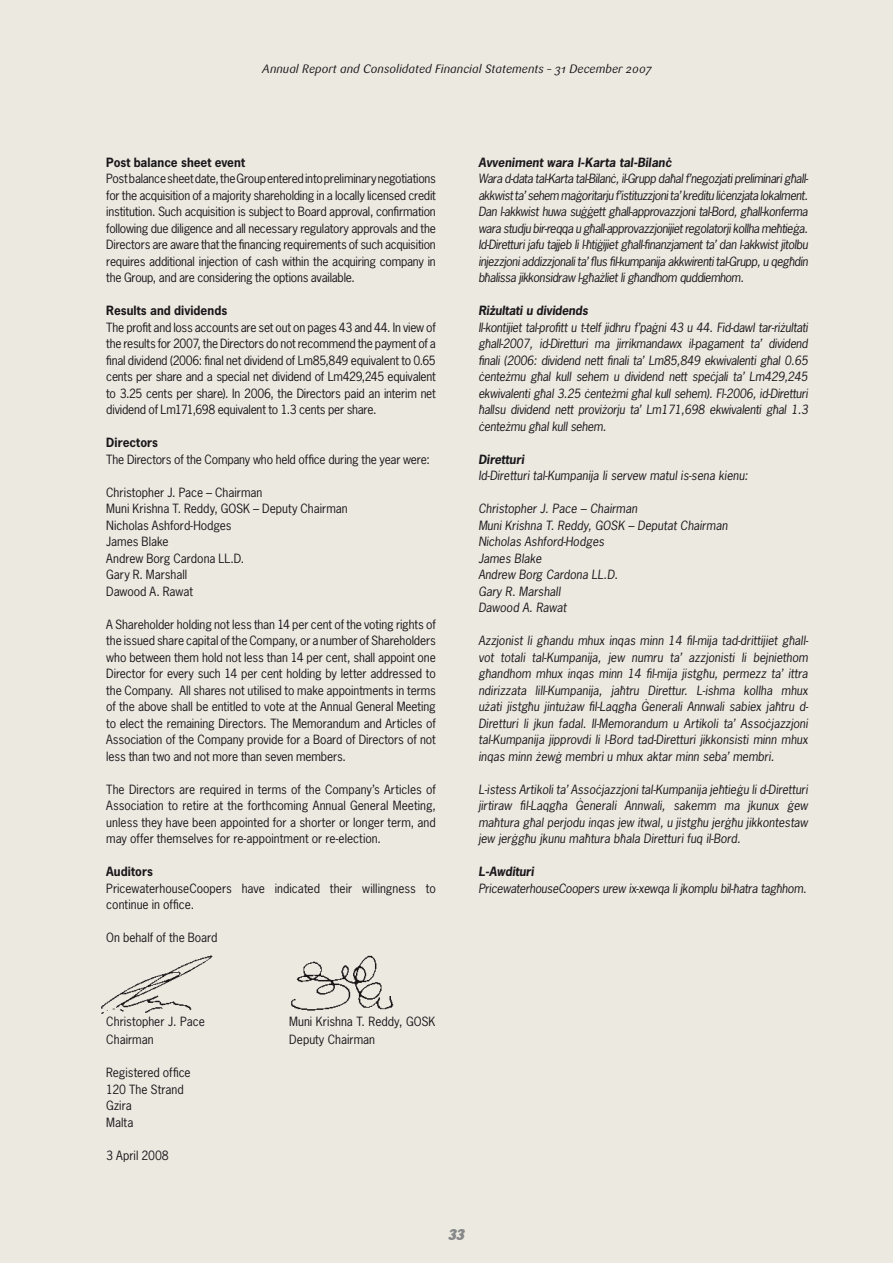
<style>
.page{position:relative;width:893px;height:1263px;background:#ece9e1}
.page>*{position:absolute;margin:0;border:0;box-sizing:border-box;transform-origin:0 0}
.t1{font:italic 900 15px "Sari";color:#878889}
.t2{font:italic 12px/16.5px "M News Gothic Std";letter-spacing:-.02em;color:#1a171b}
.t3{font:12px/16.5px "M News Gothic Std";letter-spacing:-.02em;color:#1a171b}
.t4{font:12px/16.5px "M News Gothic Std";color:#1a171b}
.t5{font:italic 12px/16.5px "M News Gothic Std";color:#1a171b}
.t6{font:italic 12px "Sari";color:#1a171b}
.s1{font-weight:700}
</style>
<div class="page">
<img style="left:101px;top:955px;width:112px;height:59px">
<img style="left:291px;top:955px;width:103px;height:56px">
<p class="t6" style="left:262px;top:62px;width:391px">Annual Report and Consolidated Financial Statements – 31 December 2007</p>
<p class="t3" style="left:106px;top:154px;width:331px"><span class="s1">Post balance sheet event<br></span>Post balance sheet date, the Group entered into preliminary negotiations for the acquisition of a majority shareholding in a locally licensed credit institution. Such acquisition is subject to Board approval, confirmation following due diligence and all necessary regulatory approvals and the Directors are aware that the financing requirements of such acquisition requires additional injection of cash within the acquiring company in the Group, and are considering the options available.</p>
<p class="t3" style="left:106px;top:302px;width:331px"><span class="s1">Results and dividends<br></span>The profit and loss accounts are set out on pages 43 and 44. In view of the results for 2007, the Directors do not recommend the payment of a final dividend (2006: final net dividend of Lm85,849 equivalent to 0.65 cents per share and a special net dividend of Lm429,245 equivalent to 3.25 cents per share). In 2006, the Directors paid an interim net dividend of Lm171,698 equivalent to 1.3 cents per share.</p>
<p class="t3" style="left:106px;top:434px;width:325px"><span class="s1">Directors<br></span>The Directors of the Company who held office during the year were:</p>
<p class="t4" style="left:106px;top:484px;width:243px">Christopher J. Pace – Chairman<br>Muni Krishna T. Reddy, GOSK – Deputy Chairman<br>Nicholas Ashford-Hodges<br>James Blake<br>Andrew Borg Cardona LL.D.<br>Gary R. Marshall<br>Dawood A. Rawat</p>
<p class="t3" style="left:106px;top:616px;width:331px;text-align:justify">A Shareholder holding not less than 14 per cent of the voting rights of the issued share capital of the Company, or a number of Shareholders who between them hold not less than 14 per cent, shall appoint one Director for every such 14 per cent holding by letter addressed to the Company. All shares not utilised to make appointments in terms of the above shall be entitled to vote at the Annual General Meeting to elect the remaining Directors. The Memorandum and Articles of Association of the Company provide for a Board of Directors of not less than two and not more than seven members.</p>
<p class="t3" style="left:106px;top:781px;width:331px;text-align:justify">The Directors are required in terms of the Company’s Articles of Association to retire at the forthcoming Annual General Meeting, unless they have been appointed for a shorter or longer term, and may offer themselves for re-appointment or re-election.</p>
<p class="t4" style="left:106px;top:863px;width:331px"><span class="s1">Auditors<br></span>PricewaterhouseCoopers have indicated their willingness to continue in office.</p>
<p class="t4" style="left:106px;top:929px;width:113px">On behalf of the Board</p>
<p class="t2" style="left:478px;top:154px;width:332px"><span class="s1">Avveniment wara l-Karta tal-Bilanç<br></span>Wara d-data tal-Karta tal-Bilanç, il-Grupp da˙al f’negozjati preliminari g˙all&shy;akkwist ta’ sehem ma©oritarju f’istituzzjoni ta’ kreditu liçenzjata lokalment.<br>Dan l-akkwist huwa su©©ett g˙all-approvazzjoni tal-Bord, g˙all-konferma wara studju bir-reqqa u g˙all-approvazzjonijiet regolatorji kollha me˙tie©a.<br>Id-Diretturi jafu tajjeb li l-˙ti©ijiet g˙all-finanzjament ta’ dan l-akkwist jitolbu injezzjoni addizzjonali ta’ flus fil-kumpanija akkwirenti tal-Grupp, u qeg˙din b˙alissa jikkonsidraw l-g˙aΩliet li g˙andhom quddiemhom.</p>
<p class="t2" style="left:478px;top:303px;width:331px"><span class="s1">RiΩultati u dividends<br></span>Il-kontijiet tal-profitt u t-telf jidhru f’pa©ni 43 u 44. Fid-dawl tar-riΩultati g˙all-2007, id-Diretturi ma jirrikmandawx il-pagament ta’ dividend finali (2006: dividend nett finali ta’ Lm85,849 ekwivalenti g˙al 0.65 çenteΩmu g˙al kull sehem u dividend nett speçjali ta’ Lm429,245 ekwivalenti g˙al 3.25 çenteΩmi g˙al kull sehem). Fl-2006, id-Diretturi ˙allsu dividend nett proviΩorju ta’ Lm171,698 ekwivalenti g˙al 1.3 çenteΩmu g˙al kull sehem.</p>
<p class="t5" style="left:478px;top:451px;width:271px"><span class="s1">Diretturi<br></span>Id-Diretturi tal-Kumpanija li servew matul is-sena kienu:</p>
<p class="t5" style="left:478px;top:501px;width:251px">Christopher J. Pace – Chairman<br>Muni Krishna T. Reddy, GOSK – Deputat Chairman<br>Nicholas Ashford-Hodges<br>James Blake<br>Andrew Borg Cardona LL.D.<br>Gary R. Marshall<br>Dawood A. Rawat</p>
<p class="t2" style="left:478px;top:633px;width:332px;text-align:justify">Azzjonist li g˙andu mhux inqas minn 14 fil-mija tad-drittijiet g˙all&shy;vot totali tal-Kumpanija, jew numru ta’ azzjonisti li bejniethom g˙andhom mhux inqas minn 14 fil-mija jistg˙u, permezz ta’ ittra ndirizzata lill-Kumpanija, ja˙tru Direttur. L-ishma kollha mhux uΩati jistg˙u jintuΩaw fil-Laqg˙a Ìenerali Annwali sabiex ja˙tru d-Diretturi li jkun fadal. Il-Memorandum u Artikoli ta’ Assoçjazzjoni tal-Kumpanija jipprovdi li l-Bord tad-Diretturi jikkonsisti minn mhux inqas minn Ωew© membri u mhux aktar minn seba’ membri.</p>
<p class="t2" style="left:478px;top:781px;width:331px;text-align:justify">L-istess Artikoli ta’ Assoçjazzjoni tal-Kumpanija je˙tie©u li d-Diretturi jirtiraw fil-Laqg˙a Ìenerali Annwali, sakemm ma jkunux ©ew ma˙tura g˙al perjodu inqas jew itwal, u jistg˙u jer©˙u jikkontestaw jew jer©g˙u jkunu ma˙tura b˙ala Diretturi fuq il-Bord.</p>
<p class="t2" style="left:478px;top:864px;width:330px"><span class="s1">L-Awdituri<br></span>PricewaterhouseCoopers urew ix-xewqa li jkomplu bil-˙atra tag˙hom.</p>
<p class="t4" style="left:106px;top:1013px;width:100px">Christopher J. Pace</p>
<p class="t4" style="left:289px;top:1013px;width:148px">Muni Krishna T. Reddy, GOSK</p>
<p class="t4" style="left:106px;top:1031px;width:49px">Chairman</p>
<p class="t4" style="left:289px;top:1031px;width:87px">Deputy Chairman</p>
<p class="t3" style="left:106px;top:1064px;width:86px">Registered office<br>120 The Strand<br>Gzira<br>Malta</p>
<p class="t4" style="left:106px;top:1147px;width:64px">3 April 2008</p>
<p class="t1" style="left:449px;top:1222px;width:17px">33</p>
</div>
